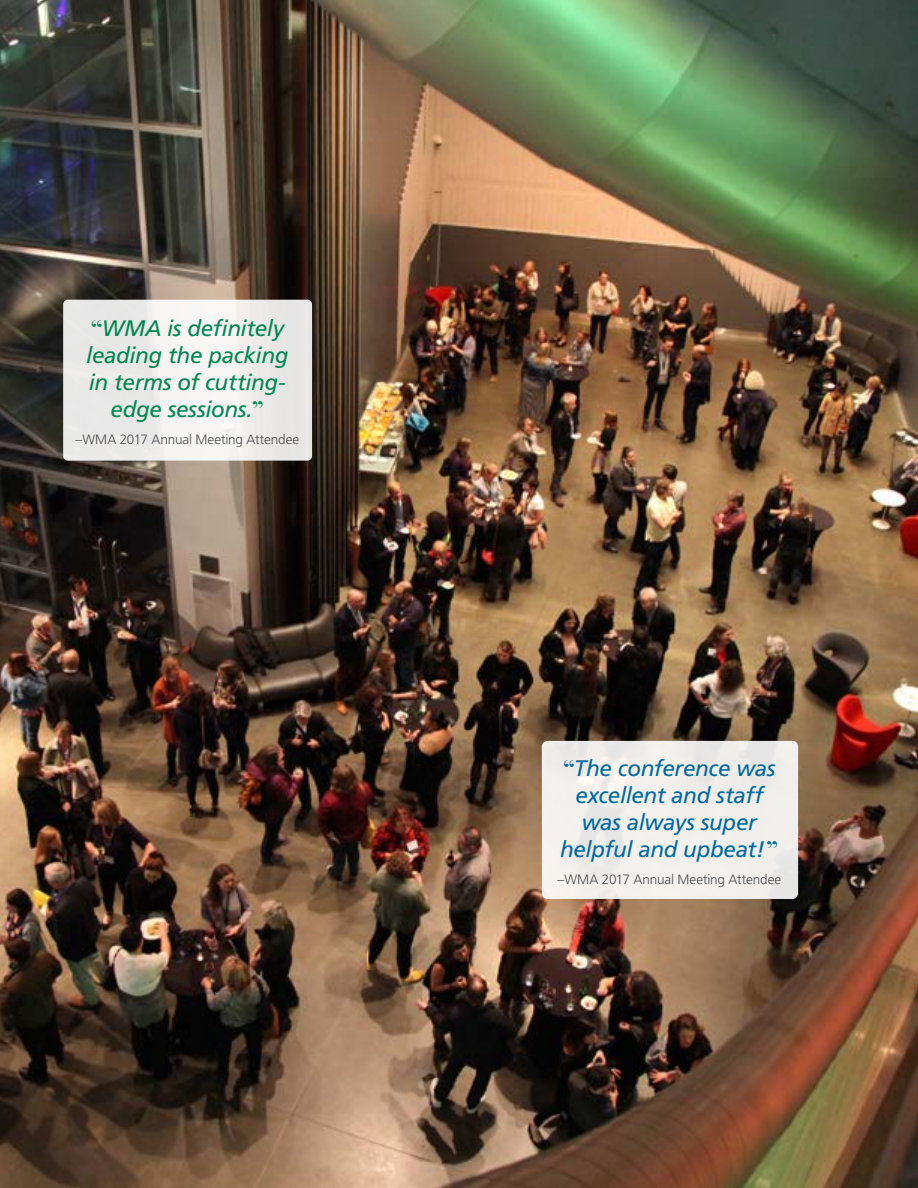
<style>
.page{position:relative;width:918px;height:1188px;background:#fff}
.page>*{position:absolute;margin:0;border:0;box-sizing:border-box;transform-origin:0 0}
.t1{font:italic 22.5px/27px "Frutiger";letter-spacing:-.015em;color:#006aa1;text-align:center}
.t2{font:italic 22.5px/27px "Frutiger";letter-spacing:-.02em;color:#008752;text-align:center}
.t3{font:300 13.5px "Frutiger";letter-spacing:-.01em;color:#4d4d4f}
.s1{font-family:"Bodoni Svty Two OSITCTT";font-weight:700;font-style:normal}
</style>
<div class="page">
<img style="left:0;top:0;width:918px;height:1188px">
<div style="left:63px;top:300px;width:249px;height:161px;background:linear-gradient(to right,#ececeb,#f1eeec);border-radius:5px"></div>
<div style="left:542px;top:741px;width:256px;height:158px;background:#f2efec;border-radius:5px"></div>
<p class="t2" style="left:86px;top:315px;width:204px"><span class="s1">“</span>WMA is definitely leading the packing in terms of cutting&shy;edge sessions.<span class="s1">”</span></p>
<p class="t3" style="left:75px;top:432px;width:225px">–WMA 2017 Annual Meeting Attendee</p>
<p class="t1" style="left:560px;top:755px;width:220px"><span class="s1">“</span>The conference was excellent and staff was always super helpful and upbeat!<span class="s1">”</span></p>
<p class="t3" style="left:557px;top:872px;width:225px">–WMA 2017 Annual Meeting Attendee</p>
</div>
